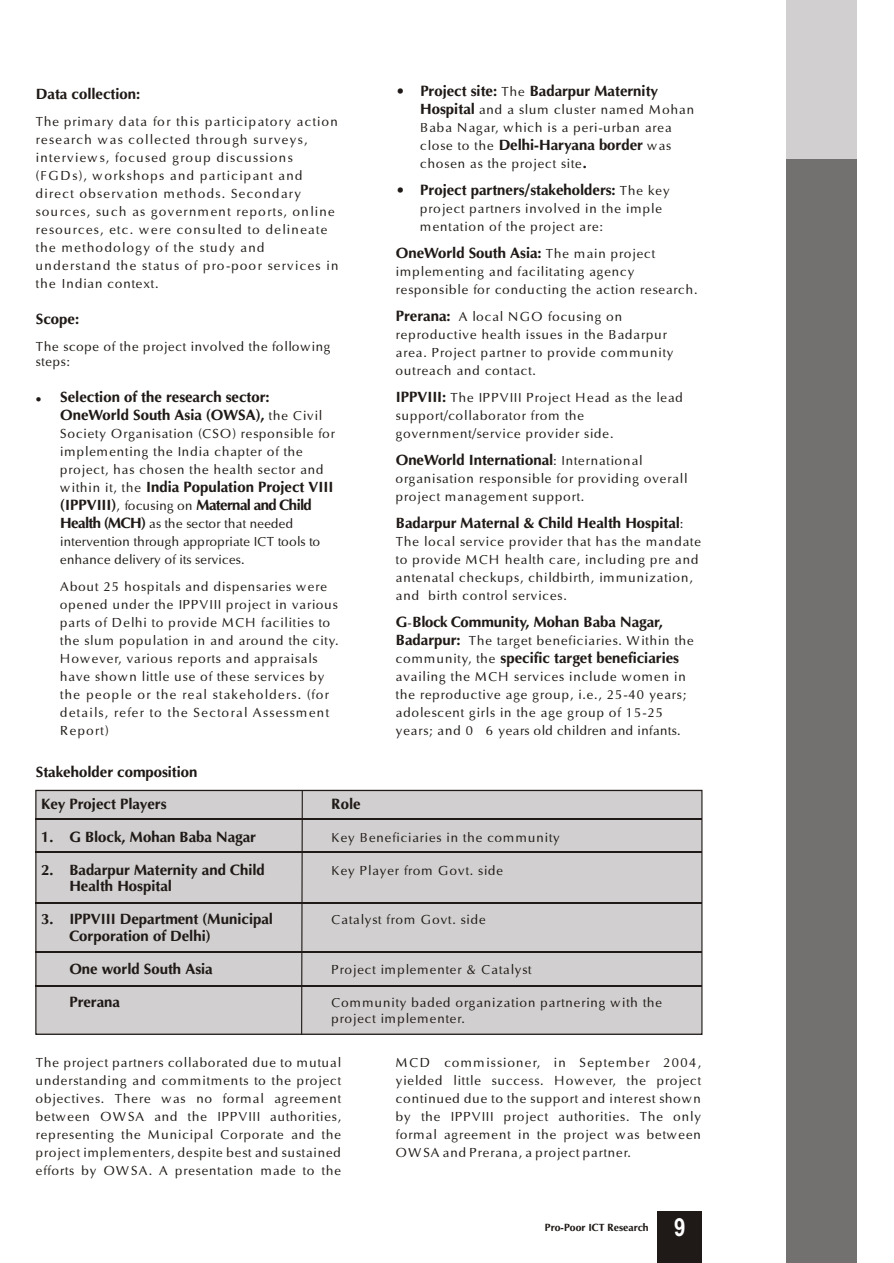
<style>
.page{position:relative;width:894px;height:1263px;background:#fff}
.page>*{position:absolute;margin:0;border:0;box-sizing:border-box;transform-origin:0 0}
.t1{font:700 25.05px "Arial Narrow";color:#fff}
.t2{font:15px/18px "Optima";color:#1f1a17}
.t3{font:700 15px/18px "Optima";color:#1f1a17}
.t4{font:15px/18px "Optima";letter-spacing:.03em;color:#1f1a17}
.t5{font:15px "Optima";letter-spacing:-.04em;color:#1f1a17}
.t6{font:700 15px/18px "Optima";letter-spacing:-.04em;color:#1f1a17}
.t7{font:15px "Optima";letter-spacing:-.03em;color:#1f1a17}
.t8{font:15px "Optima";letter-spacing:.02em;color:#1f1a17}
.t9{font:700 10.5px "Optima";color:#1f1a17}
.s1{font-weight:400}
.s2{font-weight:700}
</style>
<div class="page">
<div style="left:787px;top:158px;width:70px;height:1105px;background:#737070"></div>
<div style="left:787px;top:0;width:70px;height:159px;background:#d1cfcf"></div>
<div style="left:657px;top:1211px;width:45px;height:52px;background:#1f1a17"></div>
<div style="left:36px;top:790px;width:666px;height:244px;background:#d1cfcf"></div>
<hr style="left:36px;top:790px;width:666px;height:1px;background:#1f1a17">
<hr style="left:701px;top:790px;width:2px;height:244px;background:#1f1a17">
<hr style="left:36px;top:1034px;width:666px;height:1px;background:#1f1a17">
<hr style="left:35px;top:790px;width:1px;height:244px;background:#1f1a17">
<hr style="left:36px;top:819px;width:666px;height:1px;background:#1f1a17">
<hr style="left:36px;top:851px;width:666px;height:1px;background:#1f1a17">
<hr style="left:36px;top:902px;width:666px;height:1px;background:#1f1a17">
<hr style="left:36px;top:951px;width:666px;height:2px;background:#1f1a17">
<hr style="left:36px;top:985px;width:666px;height:1px;background:#1f1a17">
<svg style="left:301px;top:791px;width:2px;height:244px"></svg>
<p class="t3" style="left:36px;top:86px;width:106px">Data collection:</p>
<p class="t3" style="left:420px;top:83px;width:276px;text-indent:-24px">· Project site: <span class="s1">The</span> Badarpur Maternity<br>Hospital <span class="s1">and a slum cluster named Mohan</span></p>
<p class="t4" style="left:36px;top:113px;width:305px">The primary data for this participatory action</p>
<p class="t2" style="left:420px;top:119px;width:254px">Baba Nagar, which is a peri-urban area</p>
<p class="t4" style="left:36px;top:131px;width:274px">research was collected through surveys,</p>
<p class="t3" style="left:420px;top:137px;width:253px"><span class="s1">close to the</span> Delhi-Haryana border <span class="s1">was</span></p>
<p class="t4" style="left:36px;top:149px;width:259px">interviews, focused group discussions</p>
<p class="t2" style="left:420px;top:155px;width:168px">chosen as the project site<span class="s2">.</span></p>
<p class="t4" style="left:36px;top:167px;width:269px">(FGDs), workshops and participant and direct observation methods. Secondary</p>
<p class="t2" style="left:420px;top:182px;width:252px;text-indent:-24px"><span class="s2">· Project partners/stakeholders:</span> The key project partners involved in the imple</p>
<p class="t4" style="left:36px;top:203px;width:301px">sources, such as government reports, online</p>
<p class="t2" style="left:420px;top:218px;width:185px">mentation of the project are:</p>
<p class="t4" style="left:36px;top:221px;width:294px">resources, etc. were consulted to delineate the methodology of the study and</p>
<p class="t3" style="left:396px;top:245px;width:261px">OneWorld South Asia: <span class="s1">The main project</span></p>
<p class="t4" style="left:36px;top:257px;width:305px">understand the status of pro-poor services in</p>
<p class="t2" style="left:396px;top:263px;width:241px">implementing and facilitating agency</p>
<p class="t2" style="left:36px;top:275px;width:125px">the Indian context.</p>
<p class="t2" style="left:396px;top:281px;width:304px">responsible for conducting the action research.</p>
<p class="t3" style="left:36px;top:311px;width:45px">Scope:</p>
<p class="t2" style="left:396px;top:308px;width:273px"><span class="s2">Prerana:</span> A local NGO focusing on reproductive health issues in the Badarpur</p>
<p class="t2" style="left:36px;top:338px;width:297px">The scope of the project involved the following</p>
<p class="t2" style="left:396px;top:344px;width:280px">area. Project partner to provide community</p>
<p class="t2" style="left:36px;top:353px;width:36px">steps:</p>
<p class="t2" style="left:396px;top:362px;width:142px">outreach and contact.</p>
<p class="t3" style="left:36px;top:389px;width:235px">● Selection of the research sector:</p>
<p class="t2" style="left:396px;top:389px;width:289px"><span class="s2">IPPVIII:</span> The IPPVIII Project Head as the lead</p>
<p class="t3" style="left:60px;top:407px;width:264px">OneWorld South Asia (OWSA), <span class="s1">the Civil</span></p>
<p class="t2" style="left:396px;top:407px;width:191px">support/collaborator from the</p>
<p class="t2" style="left:60px;top:425px;width:277px">Society Organisation (CSO) responsible for</p>
<p class="t2" style="left:396px;top:425px;width:220px">government/service provider side.</p>
<p class="t2" style="left:60px;top:443px;width:245px">implementing the India chapter of the</p>
<p class="t3" style="left:396px;top:452px;width:249px">OneWorld International<span class="s1">: International</span></p>
<p class="t2" style="left:60px;top:461px;width:266px">project, has chosen the health sector and</p>
<p class="t2" style="left:396px;top:470px;width:294px">organisation responsible for providing overall</p>
<p class="t3" style="left:60px;top:479px;width:275px"><span class="s1">within it, the</span> India Population Project VIII</p>
<p class="t2" style="left:396px;top:488px;width:191px">project management support.</p>
<p class="t6" style="left:60px;top:497px;width:253px">(IPPVIII)<span class="s1">, focusing on</span> Maternal and Child<br>Health (MCH) <span class="s1">as the sector that needed</span></p>
<p class="t3" style="left:396px;top:515px;width:290px">Badarpur Maternal &amp; Child Health Hospital<span class="s1">:</span></p>
<p class="t5" style="left:60px;top:535px;width:262px">intervention through appropriate ICT tools to</p>
<p class="t2" style="left:396px;top:533px;width:307px">The local service provider that has the mandate</p>
<p class="t5" style="left:60px;top:553px;width:187px">enhance delivery of its services.</p>
<p class="t2" style="left:396px;top:551px;width:305px">to provide MCH health care, including pre and antenatal checkups, childbirth, immunization,</p>
<p class="t2" style="left:60px;top:578px;width:269px">About 25 hospitals and dispensaries were</p>
<p class="t2" style="left:396px;top:587px;width:173px">and birth control services.</p>
<p class="t2" style="left:60px;top:596px;width:280px">opened under the IPPVIII project in various parts of Delhi to provide MCH facilities to</p>
<p class="t3" style="left:396px;top:614px;width:269px">G<span class="s1">-</span>Block Community, Mohan Baba Nagar,</p>
<p class="t2" style="left:60px;top:632px;width:281px">the slum population in and around the city.</p>
<p class="t2" style="left:396px;top:632px;width:300px"><span class="s2">Badarpur:</span> The target beneficiaries. Within the</p>
<p class="t2" style="left:60px;top:650px;width:260px">However, various reports and appraisals</p>
<p class="t3" style="left:396px;top:650px;width:285px"><span class="s1">community, the</span> specific target beneficiaries</p>
<p class="t2" style="left:60px;top:668px;width:267px">have shown little use of these services by</p>
<p class="t2" style="left:396px;top:668px;width:292px">availing the MCH services include women in</p>
<p class="t4" style="left:60px;top:686px;width:271px">the people or the real stakeholders. (for</p>
<p class="t2" style="left:396px;top:686px;width:292px">the reproductive age group, i.e., 25-40 years;</p>
<p class="t4" style="left:60px;top:704px;width:271px">details, refer to the Sectoral Assessment</p>
<p class="t2" style="left:396px;top:704px;width:270px">adolescent girls in the age group of 15-25</p>
<p class="t2" style="left:60px;top:722px;width:51px">Report)</p>
<p class="t7" style="left:396px;top:724px;width:287px">years; and 0 –6 years old children and infants.</p>
<p class="t3" style="left:41px;top:757px;width:158px;line-height:32.2px;text-indent:-5px">Stakeholder composition<br>Key Project Players</p>
<p class="t3" style="left:332px;top:796px;width:31px">Role</p>
<p class="t3" style="left:41px;top:829px;width:216px">1. G Block, Mohan Baba Nagar</p>
<p class="t2" style="left:332px;top:829px;width:231px">Key Beneficiaries in the community</p>
<p class="t3" style="left:41px;top:862px;width:225px">2. Badarpur Maternity and Child</p>
<p class="t2" style="left:332px;top:862px;width:174px">Key Player from Govt. side</p>
<p class="t3" style="left:69px;top:879px;width:104px">Health Hospital</p>
<p class="t3" style="left:41px;top:912px;width:233px">3. IPPVIII Department (Municipal</p>
<p class="t2" style="left:332px;top:912px;width:157px">Catalyst from Govt. side</p>
<p class="t3" style="left:69px;top:921px;width:145px;line-height:33px">Corporation of Delhi)<br>One world South Asia</p>
<p class="t2" style="left:332px;top:961px;width:202px">Project implementer &amp; Catalyst</p>
<p class="t3" style="left:69px;top:994px;width:52px">Prerana</p>
<p class="t2" style="left:332px;top:995px;width:333px;line-height:16.5px">Community baded organization partnering with the project implementer.</p>
<p class="t2" style="left:36px;top:1055px;width:308px">The project partners collaborated due to mutual</p>
<p class="t8" style="left:396px;top:1056px;width:308px">MCD commissioner, in September 2004,</p>
<p class="t2" style="left:36px;top:1073px;width:308px">understanding and commitments to the project</p>
<p class="t2" style="left:396px;top:1073px;width:308px">yielded little success. However, the project</p>
<p class="t2" style="left:36px;top:1091px;width:308px">objectives. There was no formal agreement</p>
<p class="t2" style="left:396px;top:1091px;width:308px">continued due to the support and interest shown</p>
<p class="t2" style="left:36px;top:1109px;width:308px">between OWSA and the IPPVIII authorities,</p>
<p class="t2" style="left:396px;top:1109px;width:308px">by the IPPVIII project authorities. The only</p>
<p class="t2" style="left:36px;top:1127px;width:308px">representing the Municipal Corporate and the</p>
<p class="t2" style="left:396px;top:1127px;width:308px">formal agreement in the project was between</p>
<p class="t2" style="left:36px;top:1145px;width:308px">project implementers, despite best and sustained</p>
<p class="t2" style="left:396px;top:1145px;width:237px">OWSAand Prerana, a project partner.</p>
<p class="t2" style="left:36px;top:1163px;width:308px">efforts by OWSA. A presentation made to the</p>
<p class="t9" style="left:545px;top:1223px;width:105px">Pro-Poor ICT Research</p>
<h1 class="t1" style="left:674px;top:1218px;width:13px">9</h1>
</div>
